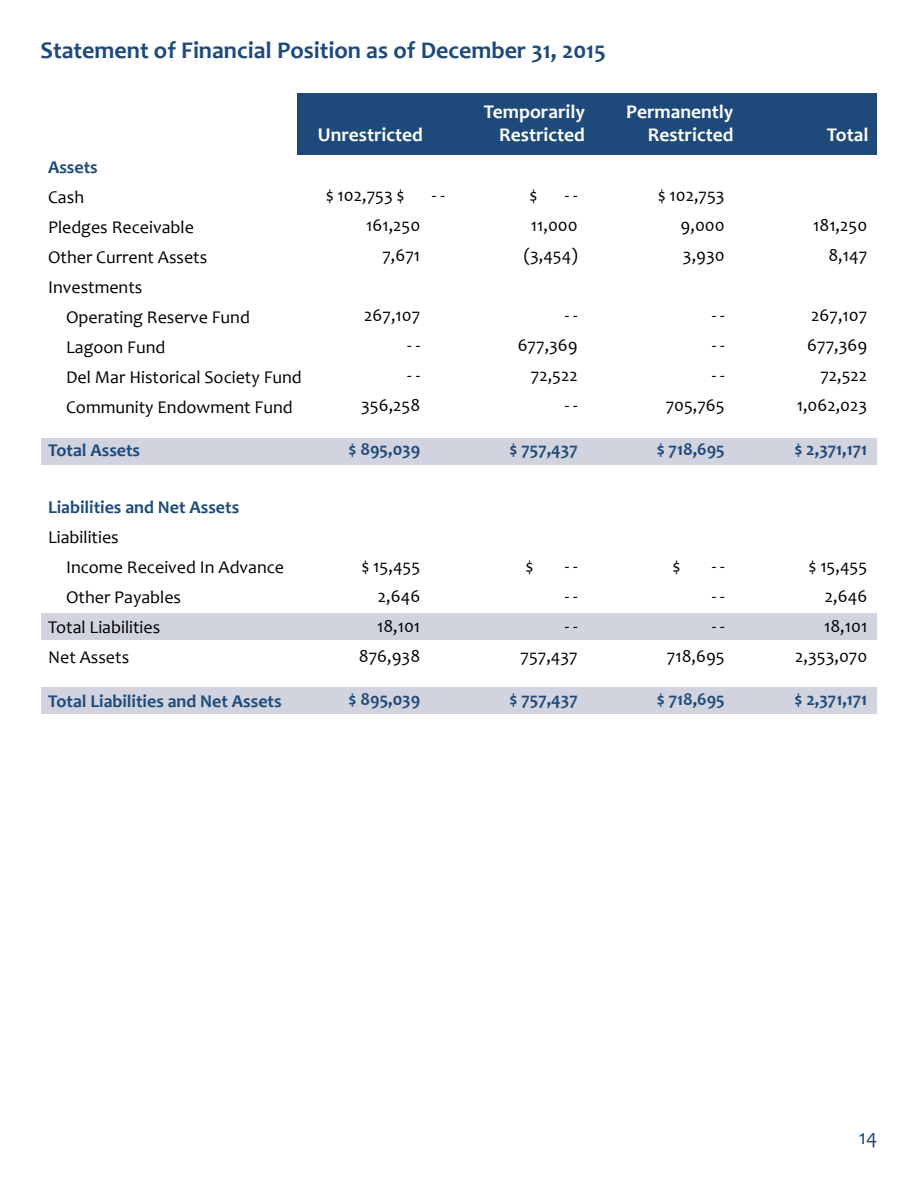
<style>
.page{position:relative;width:918px;height:1188px;background:#fff}
.page>*{position:absolute;margin:0;border:0;box-sizing:border-box;transform-origin:0 0}
.t1{font:700 24px "Candara";color:#1d4a7a}
.t2{font:21px "Candara";color:#1d4a7a}
.t3{font:700 19.5px "Candara";color:#fff}
.t4{font:18px/30px "Candara";color:#000}
.t5{font:700 18px "Candara";color:#1d4a7a}
</style>
<div class="page">
<div style="left:41px;top:438px;width:836px;height:27px;background:#d1d3de"></div>
<div style="left:41px;top:613px;width:836px;height:27px;background:#d1d3de"></div>
<div style="left:41px;top:687px;width:836px;height:27px;background:#d1d3de"></div>
<div style="left:297px;top:94px;width:580px;height:61px;background:#1d4a7a"></div>
<h1 class="t1" style="left:40px;top:36px;width:567px">Statement of Financial Position as of December 31, 2015</h1>
<p class="t3" style="left:484px;top:100px;width:103px">Temporarily</p>
<p class="t3" style="left:626px;top:100px;width:109px">Permanently</p>
<p class="t5" style="left:48px;top:156px;width:51px">Assets</p>
<p class="t4" style="left:48px;top:182px;width:161px">Cash<br>Pledges Receivable<br>Other Current Assets<br>Investments</p>
<p class="t4" style="left:66px;top:302px;width:237px">Operating Reserve Fund<br>Lagoon Fund<br>Del Mar Historical Society Fund<br>Community Endowment Fund</p>
<p class="t5" style="left:48px;top:440px;width:94px">Total Assets</p>
<p class="t5" style="left:48px;top:497px;width:193px">Liabilities and Net Assets</p>
<p class="t4" style="left:48px;top:522px;width:72px">Liabilities</p>
<p class="t4" style="left:66px;top:552px;width:220px">Income Received In Advance</p>
<p class="t4" style="left:66px;top:582px;width:117px">Other Payables</p>
<p class="t4" style="left:48px;top:612px;width:114px">Total Liabilities</p>
<p class="t4" style="left:48px;top:643px;width:83px">Net Assets</p>
<p class="t5" style="left:48px;top:690px;width:235px">Total Liabilities and Net Assets</p>
<p class="t3" style="left:318px;top:123px;width:107px">Unrestricted</p>
<p class="t3" style="left:499px;top:123px;width:87px">Restricted</p>
<p class="t3" style="left:648px;top:123px;width:87px">Restricted</p>
<p class="t3" style="left:827px;top:123px;width:43px">Total</p>
<p class="t4" style="left:326px;top:180px;width:80px">$ 102,753 $</p>
<p class="t4" style="left:432px;top:180px;width:14px">- -</p>
<p class="t4" style="left:529px;top:180px;width:9px">$</p>
<p class="t4" style="left:565px;top:180px;width:14px">- -</p>
<p class="t4" style="left:658px;top:180px;width:69px">$ 102,753</p>
<p class="t4" style="left:366px;top:210px;width:56px">161,250</p>
<p class="t4" style="left:531px;top:210px;width:48px">11,000</p>
<p class="t4" style="left:681px;top:210px;width:46px">9,000</p>
<p class="t4" style="left:813px;top:210px;width:56px">181,250</p>
<p class="t4" style="left:382px;top:240px;width:39px">7,671</p>
<p class="t4" style="left:524px;top:240px;width:56px">(3,454)</p>
<p class="t4" style="left:683px;top:240px;width:43px">3,930</p>
<p class="t4" style="left:828px;top:240px;width:40px">8,147</p>
<p class="t4" style="left:364px;top:300px;width:57px">267,107</p>
<p class="t4" style="left:565px;top:300px;width:14px">- -</p>
<p class="t4" style="left:712px;top:300px;width:14px">- -</p>
<p class="t4" style="left:811px;top:300px;width:57px">267,107</p>
<p class="t4" style="left:407px;top:330px;width:14px">- -</p>
<p class="t4" style="left:518px;top:330px;width:62px">677,369</p>
<p class="t4" style="left:712px;top:330px;width:14px">- -</p>
<p class="t4" style="left:807px;top:330px;width:62px">677,369</p>
<p class="t4" style="left:407px;top:360px;width:14px">- -</p>
<p class="t4" style="left:531px;top:360px;width:48px">72,522</p>
<p class="t4" style="left:712px;top:360px;width:14px">- -</p>
<p class="t4" style="left:820px;top:360px;width:48px">72,522</p>
<p class="t4" style="left:361px;top:390px;width:61px">356,258</p>
<p class="t4" style="left:565px;top:390px;width:14px">- -</p>
<p class="t4" style="left:666px;top:390px;width:61px">705,765</p>
<p class="t4" style="left:797px;top:390px;width:72px">1,062,023</p>
<p class="t5" style="left:349px;top:438px;width:73px">$ 895,039</p>
<p class="t5" style="left:510px;top:438px;width:70px">$ 757,437</p>
<p class="t5" style="left:657px;top:438px;width:70px">$ 718,695</p>
<p class="t5" style="left:794px;top:438px;width:74px">$ 2,371,171</p>
<p class="t4" style="left:361px;top:551px;width:60px">$ 15,455</p>
<p class="t4" style="left:526px;top:551px;width:9px">$</p>
<p class="t4" style="left:565px;top:551px;width:14px">- -</p>
<p class="t4" style="left:673px;top:551px;width:9px">$</p>
<p class="t4" style="left:712px;top:551px;width:14px">- -</p>
<p class="t4" style="left:808px;top:551px;width:60px">$ 15,455</p>
<p class="t4" style="left:378px;top:581px;width:44px">2,646</p>
<p class="t4" style="left:565px;top:581px;width:14px">- -</p>
<p class="t4" style="left:712px;top:581px;width:14px">- -</p>
<p class="t4" style="left:825px;top:581px;width:44px">2,646</p>
<p class="t4" style="left:377px;top:611px;width:45px">18,101</p>
<p class="t4" style="left:565px;top:611px;width:14px">- -</p>
<p class="t4" style="left:712px;top:611px;width:14px">- -</p>
<p class="t4" style="left:824px;top:611px;width:45px">18,101</p>
<p class="t4" style="left:359px;top:641px;width:63px">876,938</p>
<p class="t4" style="left:521px;top:641px;width:59px">757,437</p>
<p class="t4" style="left:667px;top:641px;width:59px">718,695</p>
<p class="t4" style="left:795px;top:641px;width:73px">2,353,070</p>
<p class="t5" style="left:349px;top:688px;width:73px">$ 895,039</p>
<p class="t5" style="left:510px;top:688px;width:70px">$ 757,437</p>
<p class="t5" style="left:657px;top:688px;width:70px">$ 718,695</p>
<p class="t5" style="left:794px;top:688px;width:74px">$ 2,371,171</p>
<p class="t2" style="left:859px;top:1125px;width:20px">14</p>
</div>
